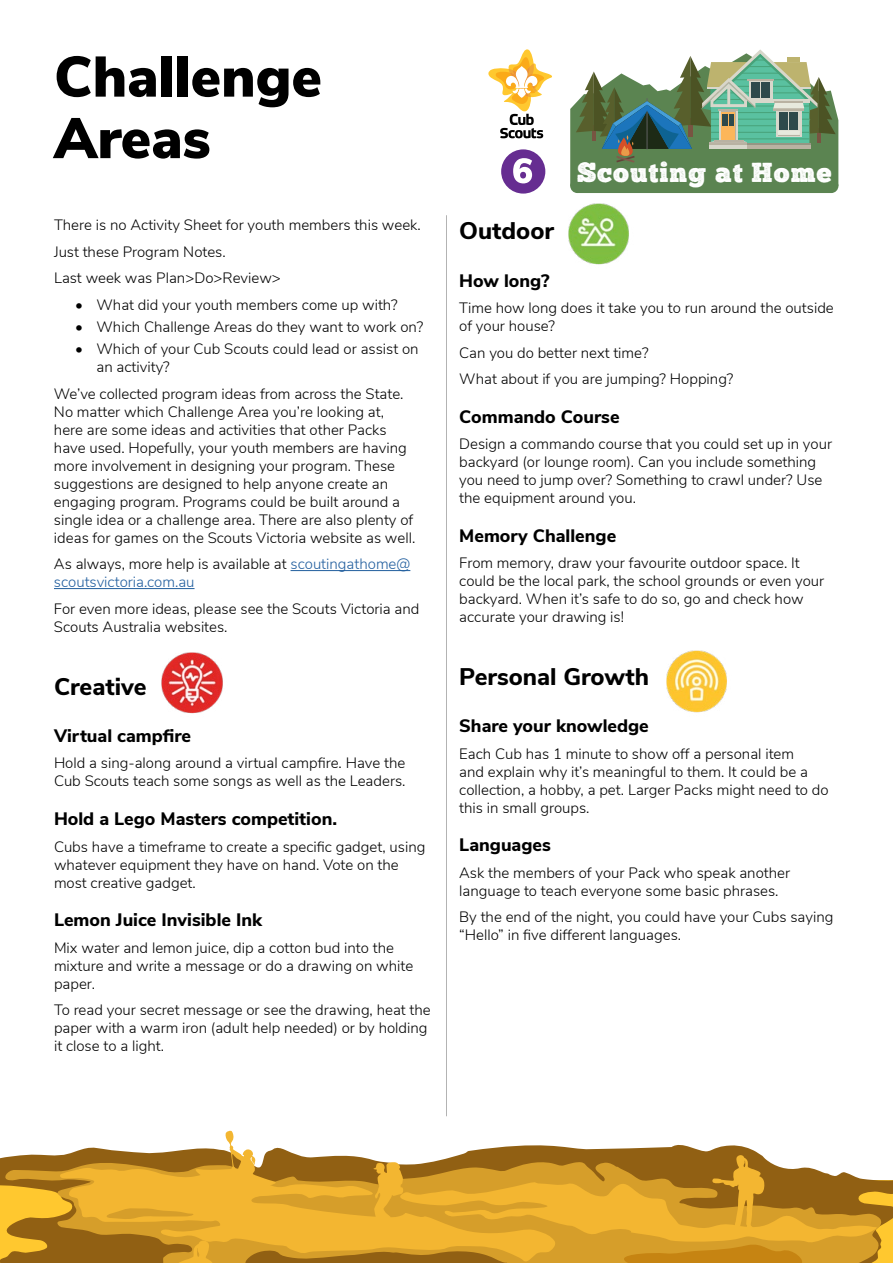
<style>
.page{position:relative;width:893px;height:1263px;background:#fff}
.page>*{position:absolute;margin:0;border:0;box-sizing:border-box;transform-origin:0 0}
.t1{font:900 57px/61.5px "Nunito Sans";color:#000}
.t2{font:27.75px "Chunk Five Print";letter-spacing:.035em;color:#fff}
.t3{font:800 24px "Nunito Sans";color:#000}
.t4{font:800 18px "Nunito Sans";color:#000}
.t5{font:300 15px/18px "Nunito Sans";color:#000}
.t6{font:300 15px/18px "Nunito Sans";color:#215e9e}
.s1{color:#000}
</style>
<div class="page">
<svg style="left:0;top:1145px;width:893px;height:118px"></svg>
<svg style="left:0;top:1160px;width:892px;height:103px;background:#c18e25"></svg>
<svg style="left:59px;top:1166px;width:314px;height:96px;background:#d59c28"></svg>
<svg style="left:191px;top:1131px;width:85px;height:63px"></svg>
<svg style="left:373px;top:1155px;width:507px;height:108px;background:#cf9a2f"></svg>
<svg style="left:171px;top:1240px;width:71px;height:23px;background:#d59d29"></svg>
<hr style="left:291px;top:570px;width:119px;height:1px;background:#215e9e">
<hr style="left:54px;top:588px;width:141px;height:1px;background:#215e9e">
<svg style="left:570px;top:49px;width:268px;height:144px"></svg>
<div style="left:824px;top:179px;width:14px;height:14px;background:#5b8451;border-radius:50%"></div>
<div style="left:570px;top:179px;width:14px;height:14px;background:#5b8451;border-radius:50%"></div>
<svg style="left:488px;top:49px;width:64px;height:89px"></svg>
<hr style="left:446px;top:215px;width:1px;height:901px;background:#000">
<div style="left:501px;top:149px;width:44px;height:45px;background:#662d91;border-radius:50%"></div>
<svg style="left:513px;top:158px;width:19px;height:25px"></svg>
<img style="left:161px;top:652px;width:62px;height:62px">
<img style="left:568px;top:203px;width:61px;height:62px">
<img style="left:666px;top:650px;width:61px;height:63px">
<h1 class="t1" style="left:54px;top:44px;width:269px">Challenge<br>Areas</h1>
<p class="t5" style="left:54px;top:211px;width:368px;line-height:26.5px">There is no Activity Sheet for youth members this week.<br>Just these Program Notes.<br>Last week was Plan&gt;Do&gt;Review&gt;</p>
<p class="t5" style="left:75px;top:295px;width:324px">• What did your youth members come up with?</p>
<p class="t5" style="left:75px;top:317px;width:350px">• Which Challenge Areas do they want to work on?</p>
<p class="t5" style="left:97px;top:339px;width:324px;text-indent:-21px">• Which of your Cub Scouts could lead or assist on an activity?</p>
<p class="t5" style="left:54px;top:384px;width:363px">We’ve collected program ideas from across the State.<br>No matter which Challenge Area you’re looking at, here are some ideas and activities that other Packs have used. Hopefully, your youth members are having more involvement in designing your program. These suggestions are designed to help anyone create an engaging program. Programs could be built around a single idea or a challenge area. There are also plenty of ideas for games on the Scouts Victoria website as well.</p>
<p class="t6" style="left:54px;top:554px;width:358px"><span class="s1">As always, more help is available at</span> scoutingathome@ scoutsvictoria.com.au</p>
<p class="t5" style="left:54px;top:599px;width:367px">For even more ideas, please see the Scouts Victoria and<br>Scouts Australia websites.</p>
<h3 class="t3" style="left:54px;top:669px;width:94px">Creative</h3>
<p class="t4" style="left:54px;top:722px;width:139px">Virtual campfire</p>
<p class="t5" style="left:54px;top:753px;width:353px">Hold a sing-along around a virtual campfire. Have the<br>Cub Scouts teach some songs as well as the Leaders.</p>
<p class="t4" style="left:54px;top:805px;width:285px">Hold a Lego Masters competition.</p>
<p class="t5" style="left:54px;top:836px;width:373px">Cubs have a timeframe to create a specific gadget, using whatever equipment they have on hand. Vote on the most creative gadget.</p>
<p class="t4" style="left:54px;top:907px;width:210px">Lemon Juice Invisible Ink</p>
<p class="t5" style="left:54px;top:937px;width:361px">Mix water and lemon juice, dip a cotton bud into the mixture and write a message or do a drawing on white paper.</p>
<p class="t5" style="left:54px;top:1000px;width:378px">To read your secret message or see the drawing, heat the paper with a warm iron (adult help needed) or by holding it close to a light.</p>
<h2 class="t2" style="left:577px;top:160px;width:256px">Scouting at Home</h2>
<h3 class="t3" style="left:459px;top:214px;width:96px">Outdoor</h3>
<p class="t4" style="left:459px;top:267px;width:92px">How long?</p>
<p class="t5" style="left:459px;top:298px;width:376px">Time how long does it take you to run around the outside of your house?</p>
<p class="t5" style="left:459px;top:338px;width:276px;line-height:26.5px">Can you do better next time?<br>What about if you are jumping? Hopping?</p>
<p class="t4" style="left:459px;top:403px;width:162px">Commando Course</p>
<p class="t5" style="left:459px;top:434px;width:374px">Design a commando course that you could set up in your backyard (or lounge room). Can you include something you need to jump over? Something to crawl under? Use the equipment around you.</p>
<p class="t4" style="left:459px;top:522px;width:159px">Memory Challenge</p>
<p class="t5" style="left:459px;top:553px;width:367px">From memory, draw your favourite outdoor space. It could be the local park, the school grounds or even your backyard. When it’s safe to do so, go and check how accurate your drawing is!</p>
<h3 class="t3" style="left:459px;top:659px;width:191px">Personal Growth</h3>
<p class="t4" style="left:459px;top:713px;width:191px">Share your knowledge</p>
<p class="t5" style="left:459px;top:744px;width:371px">Each Cub has 1 minute to show off a personal item<br>and explain why it’s meaningful to them. It could be a collection, a hobby, a pet. Larger Packs might need to do this in small groups.</p>
<p class="t4" style="left:459px;top:832px;width:93px">Languages</p>
<p class="t5" style="left:459px;top:863px;width:332px">Ask the members of your Pack who speak another language to teach everyone some basic phrases.</p>
<p class="t5" style="left:459px;top:907px;width:376px">By the end of the night, you could have your Cubs saying “Hello” in five different languages.</p>
</div>
